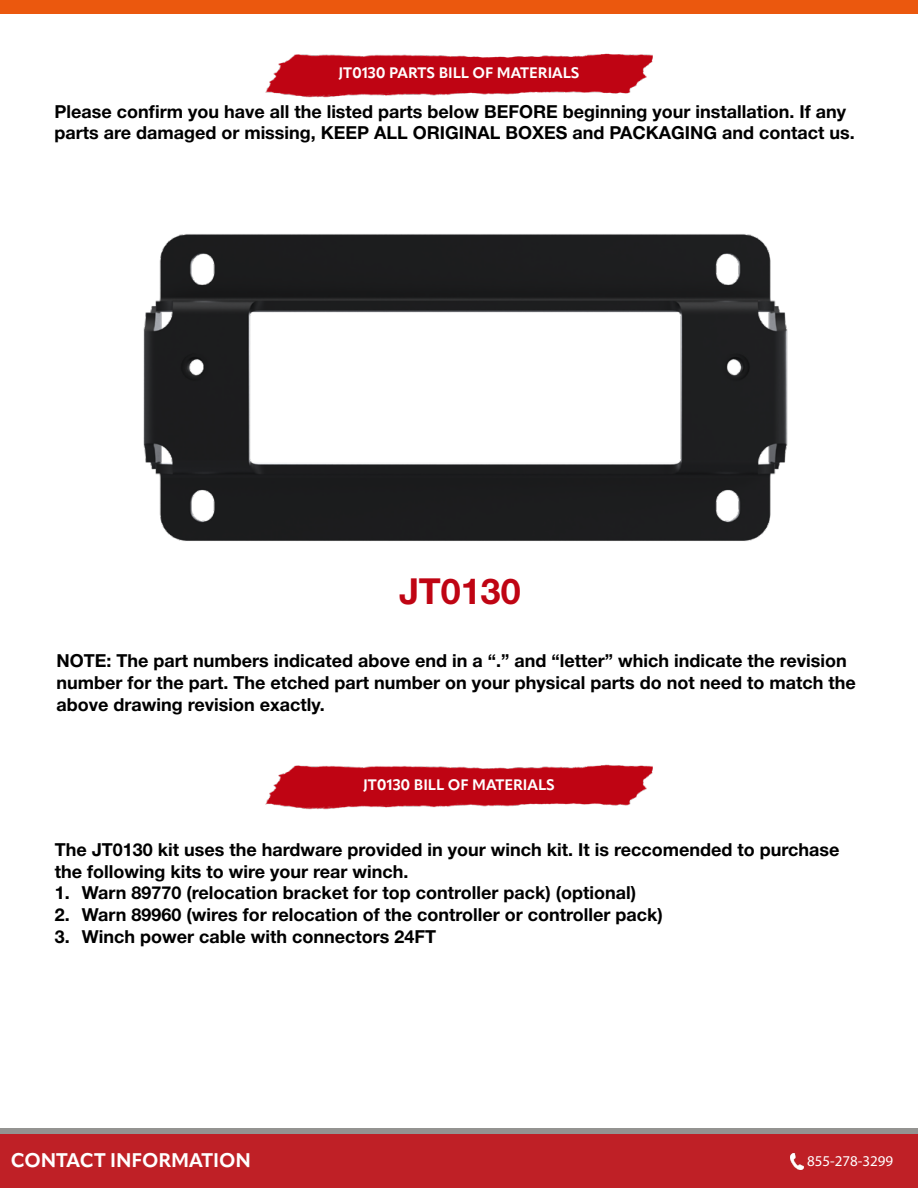
<style>
.page{position:relative;width:918px;height:1188px;background:#fff}
.page>*{position:absolute;margin:0;border:0;box-sizing:border-box;transform-origin:0 0}
.t1{font:700 36px "Helvetica Neue";color:#bf0413}
.t2{font:700 19.5px "Apparat";color:#fff}
.t3{font:700 18px/21.6px "Helvetica Neue";color:#000}
.t4{font:700 15px "Apparat";color:#fff}
.t5{font:15px "Myriad Pro";color:#fff}
</style>
<div class="page">
<div style="left:0;top:0;width:918px;height:13px;background:#eb580e"></div>
<img style="left:271px;top:53px;width:382px;height:28px">
<img style="left:265px;top:764px;width:388px;height:46px">
<div style="left:0;top:1134px;width:918px;height:54px;background:#bf2026"></div>
<img style="left:791px;top:1153px;width:13px;height:16px">
<div style="left:0;top:1128px;width:918px;height:6px;background:#949391"></div>
<img style="left:143px;top:81px;width:645px;height:460px">
<p class="t4" style="left:338px;top:64px;width:243px">JT0130 PARTS BILL OF MATERIALS</p>
<p class="t3" style="left:54px;top:101px;width:802px">Please confirm you have all the listed parts below BEFORE beginning your installation. If any parts are damaged or missing, KEEP ALL ORIGINAL BOXES and PACKAGING and contact us.</p>
<h1 class="t1" style="left:399px;top:563px;width:124px">JT0130</h1>
<p class="t3" style="left:57px;top:651px;width:801px">NOTE: The part numbers indicated above end in a “.” and “letter” which indicate the revision number for the part. The etched part number on your physical parts do not need to match the above drawing revision exactly.</p>
<p class="t4" style="left:363px;top:775px;width:193px">JT0130 BILL OF MATERIALS</p>
<p class="t3" style="left:55px;top:839px;width:786px">The JT0130 kit uses the hardware provided in your winch kit. It is reccomended to purchase the following kits to wire your rear winch.</p>
<p class="t3" style="left:55px;top:883px;width:583px">1. Warn 89770 (relocation bracket for top controller pack) (optional)</p>
<p class="t3" style="left:55px;top:904px;width:609px">2. Warn 89960 (wires for relocation of the controller or controller pack)</p>
<p class="t3" style="left:55px;top:926px;width:383px">3. Winch power cable with connectors 24FT</p>
<p class="t2" style="left:11px;top:1148px;width:242px">CONTACT INFORMATION</p>
<p class="t5" style="left:807px;top:1152px;width:88px">855-278-3299</p>
</div>
